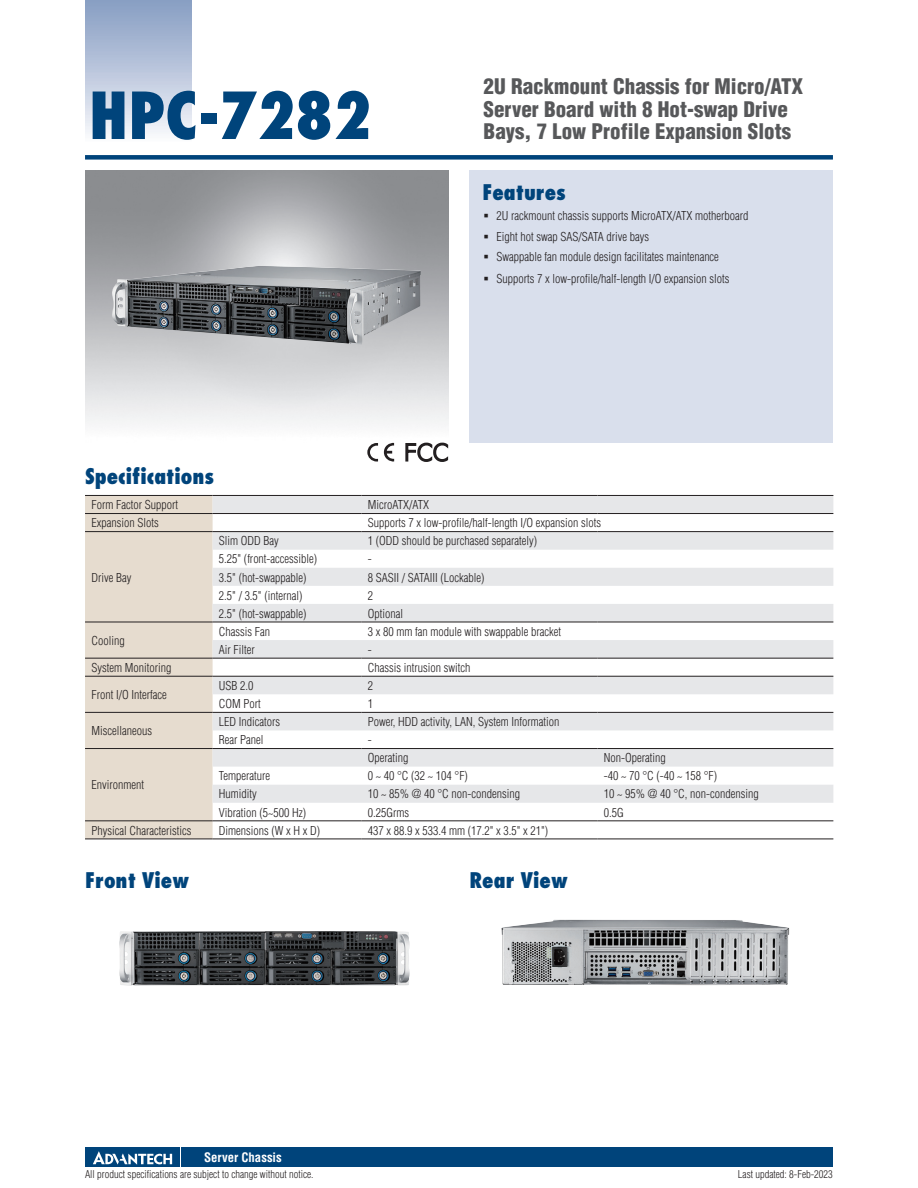
<style>
.page{position:relative;width:918px;height:1188px;background:#fff}
.page>*{position:absolute;margin:0;border:0;box-sizing:border-box;transform-origin:0 0}
.t1{font:800 condensed 63px "Futura";color:#00447b}
.t2{font:900 condensed 21px/22.5px "Helvetica";color:#57585a}
.t3{font:800 condensed 21px "Futura";color:#00447b}
.t4{font:700 condensed 12.75px "Helvetica";color:#fff}
.t5{font:300 condensed 12px/20.9px "Helvetica";color:#231f20}
.t6{font:300 condensed 10.5px "Helvetica";color:#231f20}
</style>
<div class="page">
<div style="left:85px;top:155px;width:748px;height:5px;background:#00447b"></div>
<div style="left:85px;top:0;width:106px;height:143px;background:linear-gradient(to bottom,#849bc1,#f9fafc)"></div>
<div style="left:182px;top:1147px;width:651px;height:20px;background:#00447b"></div>
<div style="left:85px;top:1147px;width:95px;height:20px;background:#00447b"></div>
<svg style="left:93px;top:1151px;width:79px;height:14px"></svg>
<div style="left:470px;top:170px;width:363px;height:272px;background:#d9dfec"></div>
<div style="left:85px;top:496px;width:128px;height:343px;background:#e6dccf"></div>
<svg style="left:213px;top:496px;width:620px;height:307px;fill:#e6e7e9"></svg>
<hr style="left:85px;top:495px;width:128px;height:1px;background:#231f20">
<hr style="left:213px;top:495px;width:148px;height:1px;background:#231f20">
<hr style="left:361px;top:495px;width:236px;height:1px;background:#231f20">
<hr style="left:597px;top:495px;width:236px;height:1px;background:#231f20">
<hr style="left:85px;top:513px;width:128px;height:1px;background:#231f20">
<hr style="left:213px;top:513px;width:148px;height:1px;background:#231f20">
<hr style="left:361px;top:513px;width:236px;height:1px;background:#231f20">
<hr style="left:597px;top:513px;width:236px;height:1px;background:#231f20">
<hr style="left:85px;top:531px;width:128px;height:1px;background:#231f20">
<hr style="left:213px;top:531px;width:148px;height:1px;background:#231f20">
<hr style="left:361px;top:531px;width:236px;height:1px;background:#231f20">
<hr style="left:597px;top:531px;width:236px;height:1px;background:#231f20">
<hr style="left:85px;top:748px;width:128px;height:1px;background:#231f20">
<hr style="left:213px;top:748px;width:148px;height:1px;background:#231f20">
<hr style="left:361px;top:748px;width:236px;height:1px;background:#231f20">
<hr style="left:597px;top:748px;width:236px;height:1px;background:#231f20">
<hr style="left:85px;top:712px;width:128px;height:1px;background:#231f20">
<hr style="left:213px;top:712px;width:148px;height:1px;background:#231f20">
<hr style="left:361px;top:712px;width:236px;height:1px;background:#231f20">
<hr style="left:597px;top:712px;width:236px;height:1px;background:#231f20">
<hr style="left:85px;top:676px;width:128px;height:1px;background:#231f20">
<hr style="left:213px;top:676px;width:148px;height:1px;background:#231f20">
<hr style="left:361px;top:676px;width:236px;height:1px;background:#231f20">
<hr style="left:597px;top:676px;width:236px;height:1px;background:#231f20">
<hr style="left:85px;top:622px;width:128px;height:1px;background:#231f20">
<hr style="left:85px;top:658px;width:128px;height:1px;background:#231f20">
<hr style="left:213px;top:622px;width:148px;height:1px;background:#231f20">
<hr style="left:361px;top:622px;width:236px;height:1px;background:#231f20">
<hr style="left:597px;top:622px;width:236px;height:1px;background:#231f20">
<hr style="left:213px;top:658px;width:148px;height:1px;background:#231f20">
<hr style="left:361px;top:658px;width:236px;height:1px;background:#231f20">
<hr style="left:597px;top:658px;width:236px;height:1px;background:#231f20">
<hr style="left:85px;top:820px;width:128px;height:1px;background:#231f20">
<hr style="left:213px;top:820px;width:148px;height:1px;background:#231f20">
<hr style="left:361px;top:820px;width:236px;height:1px;background:#231f20">
<hr style="left:597px;top:820px;width:236px;height:1px;background:#231f20">
<hr style="left:85px;top:839px;width:128px;height:1px;background:#231f20">
<hr style="left:213px;top:839px;width:148px;height:1px;background:#231f20">
<hr style="left:361px;top:839px;width:236px;height:1px;background:#231f20">
<hr style="left:597px;top:839px;width:236px;height:1px;background:#231f20">
<img style="left:112px;top:266px;width:309px;height:78px">
<img style="left:119px;top:931px;width:291px;height:54px">
<img style="left:502px;top:920px;width:287px;height:65px">
<svg style="left:367px;top:443px;width:11px;height:19px"></svg>
<svg style="left:384px;top:443px;width:10px;height:19px"></svg>
<svg style="left:405px;top:442px;width:43px;height:20px"></svg>
<h1 class="t1" style="left:89px;top:76px;width:284px">HPC-7282</h1>
<h2 class="t2" style="left:484px;top:75px;width:321px">2U Rackmount Chassis for Micro/ATX<br>Server Board with 8 Hot-swap Drive<br>Bays, 7 Low Profile Expansion Slots</h2>
<h2 class="t3" style="left:482px;top:179px;width:85px">Features</h2>
<p class="t5" style="left:496px;top:205px;width:253px">2U rackmount chassis supports MicroATX/ATX motherboard Eight hot swap SAS/SATA drive bays<br>Swappable fan module design facilitates maintenance Supports 7 x low-profile/half-length I/O expansion slots</p>
<h2 class="t3" style="left:85px;top:463px;width:131px">Specifications</h2>
<p class="t5" style="left:91px;top:494px;width:88px">Form Factor Support</p>
<p class="t5" style="left:368px;top:494px;width:63px">MicroATX/ATX</p>
<p class="t5" style="left:91px;top:513px;width:69px">Expansion Slots</p>
<p class="t5" style="left:368px;top:513px;width:235px">Supports 7 x low-profile/half-length I/O expansion slots</p>
<p class="t5" style="left:91px;top:567px;width:42px">Drive Bay</p>
<p class="t5" style="left:91px;top:630px;width:35px">Cooling</p>
<p class="t5" style="left:219px;top:531px;width:62px">Slim ODD Bay</p>
<p class="t5" style="left:368px;top:531px;width:171px">1 (ODD should be purchased separately)</p>
<p class="t5" style="left:219px;top:549px;width:100px">5.25" (front-accessible)</p>
<p class="t5" style="left:368px;top:549px;width:5px">-</p>
<p class="t5" style="left:219px;top:567px;width:89px">3.5" (hot-swappable)</p>
<p class="t5" style="left:368px;top:567px;width:118px">8 SASII / SATAIII (Lockable)</p>
<p class="t5" style="left:219px;top:585px;width:85px">2.5" / 3.5" (internal)</p>
<p class="t5" style="left:368px;top:585px;width:7px">2</p>
<p class="t5" style="left:219px;top:603px;width:89px">2.5" (hot-swappable)</p>
<p class="t5" style="left:368px;top:603px;width:37px">Optional</p>
<p class="t5" style="left:219px;top:621px;width:53px">Chassis Fan</p>
<p class="t5" style="left:368px;top:621px;width:195px">3 x 80 mm fan module with swappable bracket</p>
<p class="t5" style="left:219px;top:639px;width:37px">Air Filter</p>
<p class="t5" style="left:368px;top:639px;width:5px">-</p>
<p class="t5" style="left:91px;top:657px;width:81px">System Monitoring</p>
<p class="t5" style="left:368px;top:657px;width:104px">Chassis intrusion switch</p>
<p class="t5" style="left:91px;top:684px;width:77px">Front I/O Interface</p>
<p class="t5" style="left:219px;top:675px;width:36px">USB 2.0</p>
<p class="t5" style="left:368px;top:675px;width:7px">2</p>
<p class="t5" style="left:219px;top:693px;width:43px">COM Port</p>
<p class="t5" style="left:368px;top:693px;width:7px">1</p>
<p class="t5" style="left:91px;top:720px;width:62px">Miscellaneous</p>
<p class="t5" style="left:91px;top:775px;width:54px">Environment</p>
<p class="t5" style="left:219px;top:711px;width:63px">LED Indicators</p>
<p class="t5" style="left:368px;top:711px;width:193px">Power, HDD activity, LAN, System Information</p>
<p class="t5" style="left:219px;top:729px;width:46px">Rear Panel</p>
<p class="t5" style="left:368px;top:729px;width:5px">-</p>
<p class="t5" style="left:368px;top:747px;width:42px">Operating</p>
<p class="t5" style="left:604px;top:747px;width:63px">Non-Operating</p>
<p class="t5" style="left:219px;top:766px;width:53px">Temperature</p>
<p class="t5" style="left:368px;top:766px;width:102px">0 ~ 40 °C (32 ~ 104 °F)</p>
<p class="t5" style="left:604px;top:766px;width:115px">-40 ~ 70 °C (-40 ~ 158 °F)</p>
<p class="t5" style="left:219px;top:784px;width:39px">Humidity</p>
<p class="t5" style="left:368px;top:784px;width:154px">10 ~ 85% @ 40 °C non-condensing</p>
<p class="t5" style="left:604px;top:784px;width:156px">10 ~ 95% @ 40 °C, non-condensing</p>
<p class="t5" style="left:219px;top:802px;width:89px">Vibration (5~500 Hz)</p>
<p class="t5" style="left:368px;top:802px;width:43px">0.25Grms</p>
<p class="t5" style="left:604px;top:802px;width:21px">0.5G</p>
<p class="t5" style="left:91px;top:820px;width:101px">Physical Characteristics</p>
<p class="t5" style="left:219px;top:820px;width:103px">Dimensions (W x H x D)</p>
<p class="t5" style="left:368px;top:820px;width:182px">437 x 88.9 x 533.4 mm (17.2" x 3.5" x 21")</p>
<h2 class="t3" style="left:85px;top:867px;width:106px">Front View</h2>
<h2 class="t3" style="left:470px;top:867px;width:100px">Rear View</h2>
<p class="t4" style="left:204px;top:1149px;width:79px">Server Chassis</p>
<p class="t6" style="left:85px;top:1167px;width:230px">All product specifications are subject to change without notice.</p>
<p class="t6" style="left:738px;top:1167px;width:97px">Last updated: 8-Feb-2023</p>
</div>
